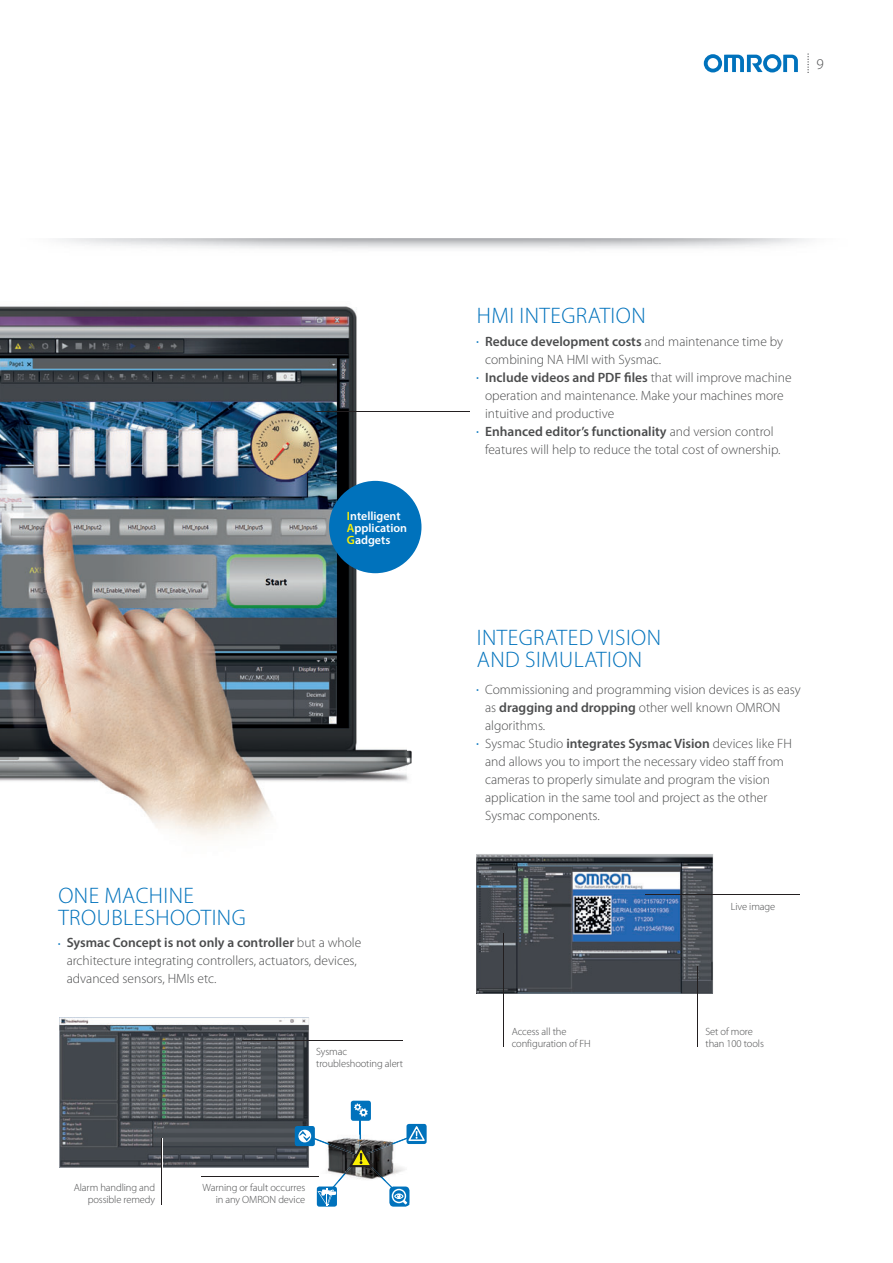
<style>
.page{position:relative;width:893px;height:1263px;background:#fff}
.page>*{position:absolute;margin:0;border:0;box-sizing:border-box;transform-origin:0 0}
.t1{font:300 22.5px/22.5px "Myriad Pro";letter-spacing:.02em;color:#0072bc}
.t2{font:300 15px "Myriad Pro";color:#4b4c4d}
.t3{font:300 13.5px/18px "Myriad Pro";color:#4b4c4d}
.t4{font:600 12px/12px "Myriad Pro";color:#fff}
.t5{font:300 10.5px/12px "Myriad Pro";letter-spacing:-.01em;color:#4b4c4d}
.s1{color:#fcf003}
.s2{font-weight:600;font-size:7.5px;color:#0072bc}
.s3{font-weight:600}
</style>
<div class="page">
<svg style="left:807px;top:53px;width:1px;height:20px"></svg>
<svg style="left:703px;top:54px;width:94px;height:18px"></svg>
<img style="left:0;top:306px;width:406px;height:532px">
<img style="left:406px;top:492px;width:16px;height:289px">
<svg style="left:476px;top:854px;width:237px;height:140px;background:#525e6c"></svg>
<svg style="left:317px;top:1187px;width:20px;height:20px"></svg>
<div style="left:406px;top:1124px;width:20px;height:20px;background:#0072bc;border-radius:3px"></div>
<svg style="left:389px;top:1187px;width:20px;height:20px"></svg>
<svg style="left:59px;top:1017px;width:366px;height:189px"></svg>
<hr style="left:200px;top:1177px;width:118px;height:1px;background:#231f20">
<hr style="left:242px;top:1040px;width:160px;height:1px;background:#231f20">
<hr style="left:162px;top:1138px;width:1px;height:66px;background:#231f20">
<hr style="left:697px;top:966px;width:1px;height:81px;background:#231f20">
<hr style="left:503px;top:934px;width:1px;height:113px;background:#231f20">
<hr style="left:645px;top:894px;width:155px;height:1px;background:#231f20">
<hr style="left:315px;top:412px;width:154px;height:1px;background:#fff">
<hr style="left:315px;top:411px;width:154px;height:1px;background:#231f20">
<div style="left:329px;top:481px;width:92px;height:92px;background:#0072bc;border-radius:50%"></div>
<p class="t2" style="left:816px;top:59px;width:9px">9</p>
<p class="t4" style="left:347px;top:511px;width:62px"><span class="s1">I</span>ntelligent<br><span class="s1">A</span>pplication<br><span class="s1">G</span>adgets</p>
<h1 class="t1" style="left:58px;top:886px;width:189px">ONE MACHINE<br>TROUBLESHOOTING</h1>
<p class="t3" style="left:67px;top:935px;width:296px;text-indent:-9px"><span class="s2">•</span> <span class="s3">Sysmac Concept is not only a controller</span> but a whole architecture integrating controllers, actuators, devices, advanced sensors, HMIs etc.</p>
<p class="t5" style="left:74px;top:1182px;width:83px;text-align:right">Alarm handling and possible remedy</p>
<p class="t5" style="left:316px;top:1046px;width:88px">Sysmac troubleshooting alert</p>
<p class="t5" style="left:202px;top:1182px;width:104px;text-align:right">Warning or fault occurres in any OMRON device</p>
<h1 class="t1" style="left:477px;top:307px;width:170px">HMI INTEGRATION</h1>
<p class="t3" style="left:485px;top:334px;width:299px;text-indent:-9px"><span class="s2">•</span> <span class="s3">Reduce development costs</span> and maintenance time by combining NA HMI with Sysmac.</p>
<p class="t3" style="left:485px;top:370px;width:308px;text-indent:-9px"><span class="s2">•</span> <span class="s3">Include videos and PDF files</span> that will improve machine operation and maintenance. Make your machines more intuitive and productive</p>
<p class="t3" style="left:485px;top:424px;width:297px;text-indent:-9px"><span class="s2">•</span> <span class="s3">Enhanced editor’s functionality</span> and version control features will help to reduce the total cost of ownership.</p>
<h1 class="t1" style="left:477px;top:628px;width:186px">INTEGRATED VISION<br>AND SIMULATION</h1>
<p class="t3" style="left:485px;top:682px;width:317px;text-indent:-9px"><span class="s2">•</span> Commissioning and programming vision devices is as easy as <span class="s3">dragging and dropping</span> other well known OMRON algorithms.</p>
<p class="t3" style="left:485px;top:736px;width:308px;text-indent:-9px"><span class="s2">•</span> Sysmac Studio <span class="s3">integrates Sysmac Vision</span> devices like FH and allows you to import the necessary video staff from cameras to properly simulate and program the vision application in the same tool and project as the other Sysmac components.</p>
<p class="t5" style="left:730px;top:901px;width:46px">Live image</p>
<p class="t5" style="left:511px;top:1027px;width:81px">Access all the configuration of FH</p>
<p class="t5" style="left:705px;top:1027px;width:60px">Set of more than 100 tools</p>
</div>
